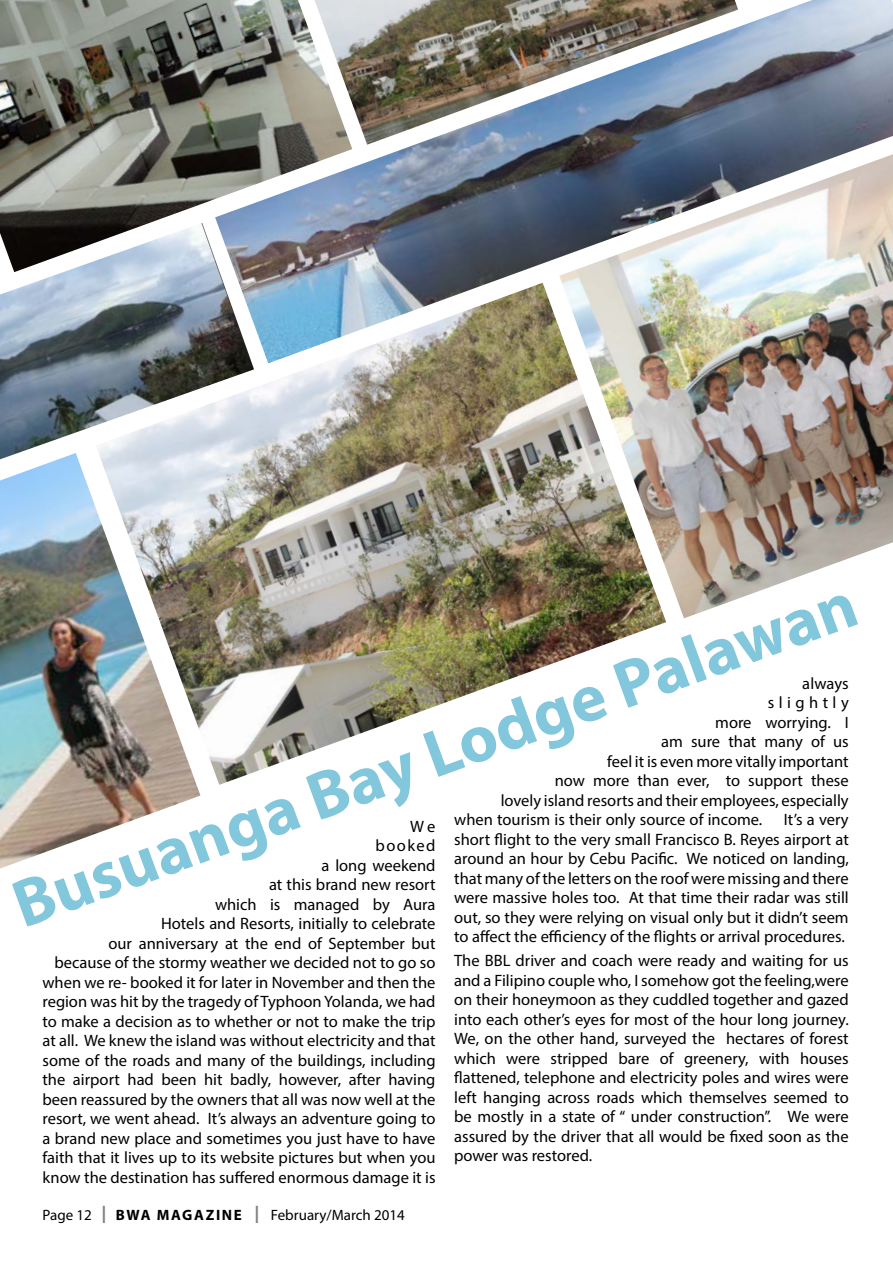
<style>
.page{position:relative;width:893px;height:1263px;background:#fff}
.page>*{position:absolute;margin:0;border:0;box-sizing:border-box;transform-origin:0 0}
.t1{font:700 67.5px "Myriad Pro";color:#83c7dc}
.t2{font:16.5px/19.5px "Myriad Pro";color:#000;text-align:justify}
.t3{font:16.5px "Myriad Pro";letter-spacing:.27em;color:#000}
.t4{font:15px "Myriad Pro";color:#000}
.s1{font-stretch:condensed;font-size:25.5px;color:#808285}
.s2{font-weight:700}
</style>
<div class="page">
<img style="left:200px;top:363px;width:359px;height:203px">
<img style="left:254px;top:0;width:639px;height:363px">
<img style="left:0;top:0;width:352px;height:272px">
<img style="left:0;top:459px;width:200px;height:409px">
<img style="left:0;top:223px;width:254px;height:236px">
<img style="left:314px;top:0;width:424px;height:145px">
<img style="left:559px;top:154px;width:334px;height:412px">
<img style="left:6px;top:566px;width:821px;height:302px">
<h1 class="t1" style="left:0;top:865px;width:894px;rotate:-20deg">Busuanga Bay Lodge Palawan</h1>
<p class="t2" style="left:802px;top:673px;width:48px">always</p>
<p class="t3" style="left:768px;top:692px;width:83px">slightly</p>
<p class="t2" style="left:715px;top:712px;width:135px">more worrying. I</p>
<p class="t2" style="left:661px;top:732px;width:189px">am sure that many of us</p>
<p class="t2" style="left:607px;top:751px;width:243px">feel it is even more vitally important</p>
<p class="t2" style="left:555px;top:771px;width:296px">now more than ever, to support these</p>
<p class="t2" style="left:501px;top:790px;width:349px">lovely island resorts and their employees, especially</p>
<p class="t2" style="left:454px;top:810px;width:310px">when tourism is their only source of income.</p>
<p class="t2" style="left:454px;top:810px;width:396px;text-indent:330px">It’s a very short flight to the very small Francisco B. Reyes airport at around an hour by Cebu Pacific. We noticed on landing, that many of the letters on the roof were missing and there were massive holes too. At that time their radar was still out, so they were relying on visual only but it didn’t seem to affect the efficiency of the flights or arrival procedures.</p>
<p class="t2" style="left:454px;top:950px;width:396px">The BBL driver and coach were ready and waiting for us and a Filipino couple who, I somehow got the feeling,were on their honeymoon as they cuddled together and gazed into each other’s eyes for most of the hour long journey.<br>We, on the other hand, surveyed the hectares of forest which were stripped bare of greenery, with houses flattened, telephone and electricity poles and wires were left hanging across roads which themselves seemed to be mostly in a state of “ under construction”. We were assured by the driver that all would be fixed soon as the power was restored.</p>
<p class="t2" style="left:42px;top:816px;width:395px;text-align:right">We<br>booked<br>a long weekend<br>at this brand new resort<br>which is managed by Aura<br>Hotels and Resorts, initially to celebrate<br>our anniversary at the end of September but<br>because of the stormy weather we decided not to go so when we re- booked it for later in November and then the region was hit by the tragedy of Typhoon Yolanda, we had to make a decision as to whether or not to make the trip at all. We knew the island was without electricity and that some of the roads and many of the buildings, including the airport had been hit badly, however, after having been reassured by the owners that all was now well at the resort, we went ahead. It’s always an adventure going to a brand new place and sometimes you just have to have faith that it lives up to its website pictures but when you know the destination has suffered enormous damage it is</p>
<p class="t4" style="left:43px;top:1205px;width:364px">Page 12 <span class="s1">I</span> <span class="s2">BWA MAGAZINE</span> <span class="s1">I</span> February/March 2014</p>
</div>
